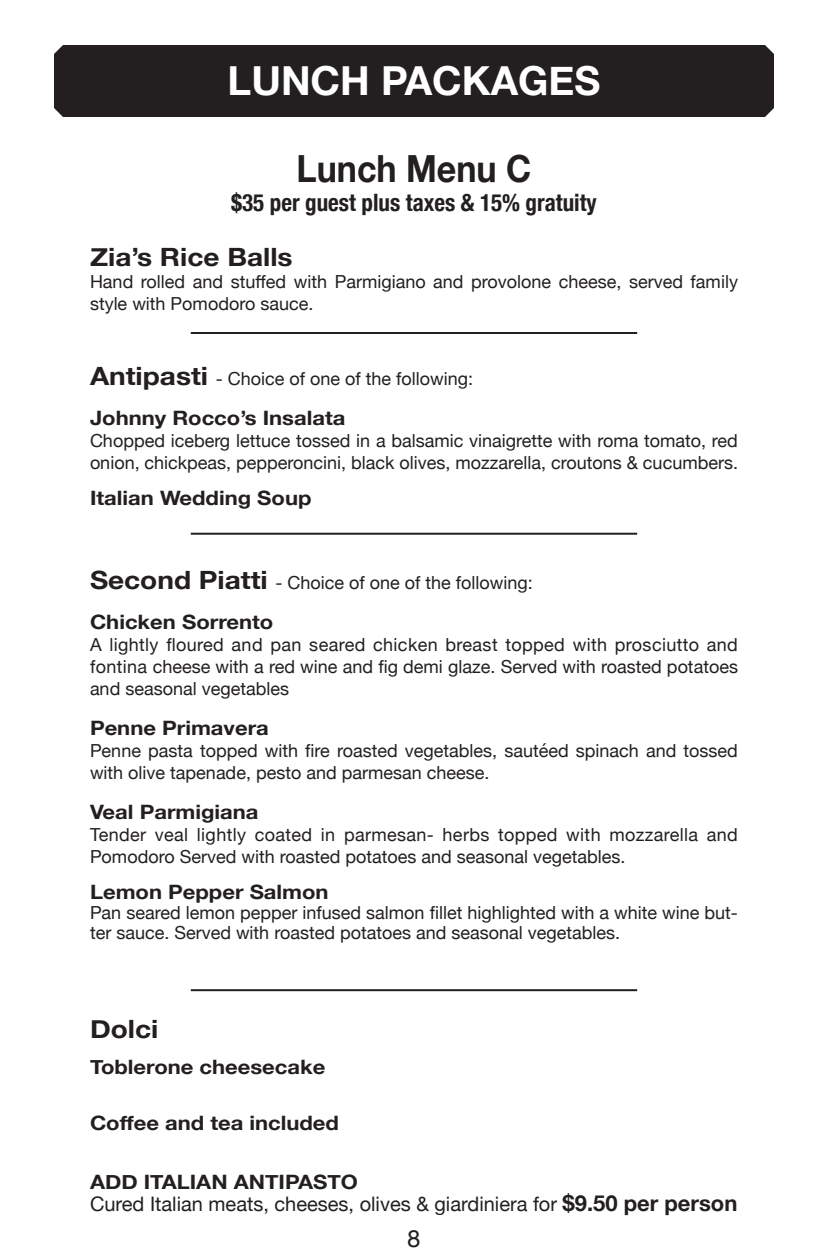
<style>
.page{position:relative;width:828px;height:1260px;background:#fff}
.page>*{position:absolute;margin:0;border:0;box-sizing:border-box;transform-origin:0 0}
.t1{font:700 40px "Helvetica Neue";color:#fff}
.t2{font:700 37.4px "Helvetica Neue";color:#231f20;scale:.91 1}
.t3{font:700 25.2px "Helvetica Neue";color:#231f20;scale:1.11 1}
.t4{font:700 condensed 24px "Helvetica Neue";color:#231f20;scale:.96 1}
.t5{font:24px "Helvetica Neue";color:#231f20}
.t6{font:20px "Helvetica Neue";color:#231f20}
.t7{font:700 19.8px "Helvetica Neue";color:#231f20;scale:1.11 1}
.t8{font:18px/22px "Helvetica Neue";color:#231f20}
.s1{font-weight:700;font-size:25.2px}
.s2{font-weight:700;font-size:22px}
</style>
<div class="page">
<div style="left:54px;top:45px;width:720px;height:72px;background:#231f20"></div>
<hr style="left:191px;top:332px;width:446px;height:2px;background:#231f20">
<hr style="left:191px;top:533px;width:446px;height:2px;background:#231f20">
<hr style="left:191px;top:989px;width:446px;height:2px;background:#231f20">
<h1 class="t1" style="left:228px;top:49px;width:374px">LUNCH PACKAGES</h1>
<h2 class="t2" style="left:297px;top:140px;width:260px">Lunch Menu C</h2>
<h3 class="t4" style="left:231px;top:183px;width:382px">$35 per guest plus taxes &amp; 15% gratuity</h3>
<h3 class="t3" style="left:90px;top:238px;width:184px">Zia’s Rice Balls</h3>
<p class="t8" style="left:90px;top:272px;width:650px">Hand rolled and stuffed with Parmigiano and provolone cheese, served family style with Pomodoro sauce.</p>
<p class="t8" style="left:90px;top:369px;width:385px"><span class="s1">Antipasti</span> - Choice of one of the following:</p>
<p class="t7" style="left:90px;top:403px;width:232px">Johnny Rocco’s Insalata</p>
<p class="t8" style="left:90px;top:431px;width:650px">Chopped iceberg lettuce tossed in a balsamic vinaigrette with roma tomato, red onion, chickpeas, pepperoncini, black olives, mozzarella, croutons &amp; cucumbers.</p>
<p class="t7" style="left:90px;top:483px;width:201px">Italian Wedding Soup</p>
<p class="t8" style="left:90px;top:572px;width:444px"><span class="s1">Second Piatti</span> - Choice of one of the following:</p>
<p class="t7" style="left:90px;top:606px;width:167px">Chicken Sorrento</p>
<p class="t8" style="left:90px;top:634px;width:650px;text-align:justify">A lightly floured and pan seared chicken breast topped with prosciutto and fontina cheese with a red wine and fig demi glaze. Served with roasted potatoes and seasonal vegetables</p>
<p class="t7" style="left:90px;top:712px;width:163px">Penne Primavera</p>
<p class="t8" style="left:90px;top:740px;width:650px">Penne pasta topped with fire roasted vegetables, sautéed spinach and tossed with olive tapenade, pesto and parmesan cheese.</p>
<p class="t7" style="left:90px;top:796px;width:153px">Veal Parmigiana</p>
<p class="t8" style="left:90px;top:824px;width:650px">Tender veal lightly coated in parmesan- herbs topped with mozzarella and<br>Pomodoro Served with roasted potatoes and seasonal vegetables.</p>
<p class="t7" style="left:90px;top:876px;width:217px">Lemon Pepper Salmon</p>
<p class="t8" style="left:90px;top:903px;width:649px;line-height:20px">Pan seared lemon pepper infused salmon fillet highlighted with a white wine but&shy;ter sauce. Served with roasted potatoes and seasonal vegetables.</p>
<h3 class="t3" style="left:90px;top:1009px;width:63px">Dolci</h3>
<p class="t7" style="left:90px;top:1051px;width:214px">Toblerone cheesecake</p>
<p class="t7" style="left:90px;top:1108px;width:226px">Coffee and tea included</p>
<p class="t7" style="left:90px;top:1166px;width:243px">ADD ITALIAN ANTIPASTO</p>
<p class="t6" style="left:90px;top:1189px;width:649px">Cured Italian meats, cheeses, olives &amp; giardiniera for <span class="s2">$9.50 per person</span></p>
<h3 class="t5" style="left:407px;top:1221px;width:15px">8</h3>
</div>
